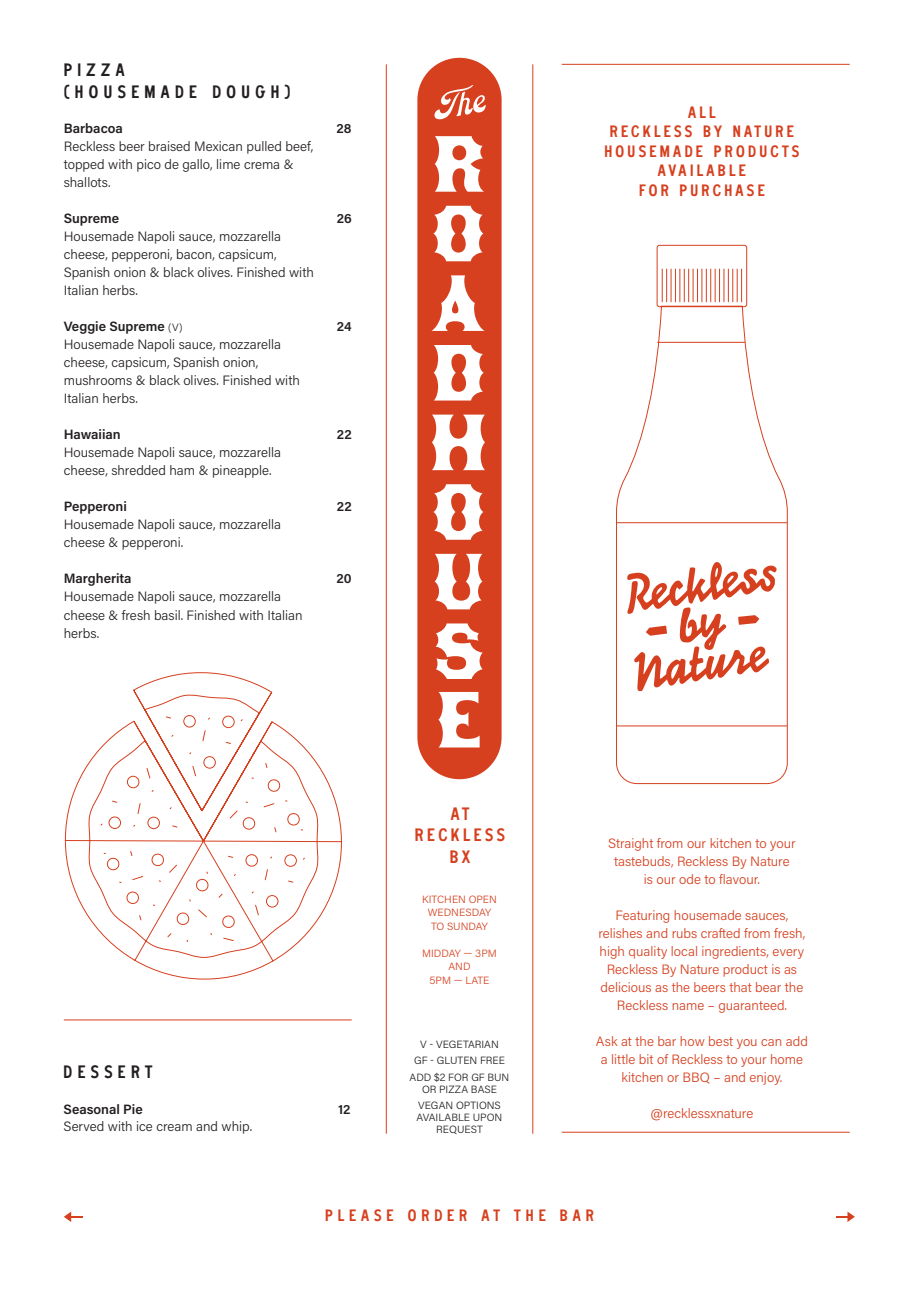
<style>
.page{position:relative;width:919px;height:1289px;background:#fff}
.page>*{position:absolute;margin:0;border:0;box-sizing:border-box;transform-origin:0 0}
.t1{font:18px/21.6px "BN Tillsdale";letter-spacing:.3em;color:#231f20}
.t2{font:18px/21.6px "BN Tillsdale";letter-spacing:.2em;color:#d6401f;text-align:center}
.t3{font:16.5px/19.5px "BN Tillsdale";letter-spacing:.2em;color:#d6401f;text-align:center}
.t4{font:16.5px "BN Tillsdale";letter-spacing:.3em;color:#d6401f}
.t5{font:300 13.5px/18px "Acumin Pro";color:#231f20}
.t6{font:300 13.5px/18px "Acumin Pro";color:#d6401f;text-align:center}
.t7{font:600 13.5px "Acumin Pro";color:#231f20}
.t8{font:300 10.5px/12px "Acumin Pro";color:#231f20;text-align:center}
.t9{font:300 10.5px/13.5px "Acumin Pro";color:#d6401f;text-align:center}
.s1{font-weight:300;font-size:10.5px}
</style>
<div class="page">
<svg style="left:417px;top:58px;width:84px;height:721px;fill:#d6401f"></svg>
<svg style="left:477px;top:97px;width:6px;height:8px"></svg>
<svg style="left:64px;top:1211px;width:19px;height:10px"></svg>
<svg style="left:836px;top:1211px;width:18px;height:10px"></svg>
<hr style="left:386px;top:64px;width:1px;height:1069px;background:#d6401f">
<hr style="left:532px;top:64px;width:1px;height:1069px;background:#d6401f">
<svg style="left:65px;top:672px;width:277px;height:307px"></svg>
<svg style="left:616px;top:244px;width:172px;height:540px"></svg>
<hr style="left:661px;top:269px;width:1px;height:33px;background:#d6401f">
<hr style="left:666px;top:269px;width:1px;height:33px;background:#d6401f">
<hr style="left:670px;top:269px;width:1px;height:33px;background:#d6401f">
<hr style="left:675px;top:269px;width:1px;height:33px;background:#d6401f">
<hr style="left:679px;top:269px;width:1px;height:33px;background:#d6401f">
<hr style="left:683px;top:269px;width:1px;height:33px;background:#d6401f">
<hr style="left:688px;top:269px;width:1px;height:33px;background:#d6401f">
<hr style="left:692px;top:269px;width:1px;height:33px;background:#d6401f">
<hr style="left:697px;top:269px;width:1px;height:33px;background:#d6401f">
<hr style="left:701px;top:269px;width:1px;height:33px;background:#d6401f">
<hr style="left:705px;top:269px;width:1px;height:33px;background:#d6401f">
<hr style="left:710px;top:269px;width:1px;height:33px;background:#d6401f">
<hr style="left:714px;top:269px;width:1px;height:33px;background:#d6401f">
<hr style="left:719px;top:269px;width:1px;height:33px;background:#d6401f">
<hr style="left:723px;top:269px;width:1px;height:33px;background:#d6401f">
<hr style="left:727px;top:269px;width:1px;height:33px;background:#d6401f">
<hr style="left:732px;top:269px;width:1px;height:33px;background:#d6401f">
<hr style="left:736px;top:269px;width:1px;height:33px;background:#d6401f">
<hr style="left:741px;top:269px;width:1px;height:33px;background:#d6401f">
<hr style="left:657px;top:342px;width:87px;height:1px;background:#d6401f">
<svg style="left:626px;top:561px;width:151px;height:130px"></svg>
<hr style="left:64px;top:1019px;width:287px;height:1px;background:#d6401f">
<hr style="left:561px;top:1131px;width:288px;height:1px;background:#d6401f">
<hr style="left:561px;top:64px;width:288px;height:1px;background:#d6401f">
<p class="t1" style="left:64px;top:61px;width:228px">PIZZA<br>(HOUSEMADE DOUGH)</p>
<p class="t7" style="left:64px;top:119px;width:61px">Barbacoa</p>
<p class="t7" style="left:336px;top:119px;width:17px">28</p>
<p class="t5" style="left:64px;top:137px;width:251px">Reckless beer braised Mexican pulled beef, topped with pico de gallo, lime crema &amp; shallots.</p>
<p class="t7" style="left:64px;top:209px;width:57px">Supreme</p>
<p class="t7" style="left:337px;top:209px;width:16px">26</p>
<p class="t5" style="left:64px;top:227px;width:251px">Housemade Napoli sauce, mozzarella cheese, pepperoni, bacon, capsicum, Spanish onion &amp; black olives. Finished with Italian herbs.</p>
<p class="t7" style="left:64px;top:317px;width:120px">Veggie Supreme <span class="s1">(V)</span></p>
<p class="t7" style="left:337px;top:317px;width:16px">24</p>
<p class="t5" style="left:64px;top:335px;width:237px">Housemade Napoli sauce, mozzarella cheese, capsicum, Spanish onion, mushrooms &amp; black olives. Finished with<br>Italian herbs.</p>
<p class="t7" style="left:64px;top:425px;width:58px">Hawaiian</p>
<p class="t7" style="left:337px;top:425px;width:16px">22</p>
<p class="t5" style="left:64px;top:443px;width:219px">Housemade Napoli sauce, mozzarella cheese, shredded ham &amp; pineapple.</p>
<p class="t7" style="left:64px;top:497px;width:65px">Pepperoni</p>
<p class="t7" style="left:337px;top:497px;width:16px">22</p>
<p class="t5" style="left:64px;top:515px;width:219px">Housemade Napoli sauce, mozzarella cheese &amp; pepperoni.</p>
<p class="t7" style="left:64px;top:569px;width:69px">Margherita</p>
<p class="t7" style="left:336px;top:569px;width:17px">20</p>
<p class="t5" style="left:64px;top:587px;width:240px">Housemade Napoli sauce, mozzarella cheese &amp; fresh basil. Finished with Italian herbs.</p>
<p class="t1" style="left:64px;top:1063px;width:90px">DESSERT</p>
<p class="t7" style="left:64px;top:1099px;width:81px">Seasonal Pie</p>
<p class="t7" style="left:338px;top:1099px;width:14px">12</p>
<p class="t5" style="left:64px;top:1117px;width:190px">Served with ice cream and whip.</p>
<p class="t2" style="left:450px;top:804px;width:20px">AT</p>
<p class="t2" style="left:415px;top:826px;width:91px">RECKLESS<br>BX</p>
<p class="t9" style="left:422px;top:891px;width:76px">KITCHEN OPEN<br>WEDNESDAY<br>TO SUNDAY</p>
<p class="t9" style="left:422px;top:945px;width:76px">MIDDAY — 3PM<br>AND<br>5PM — LATE</p>
<p class="t8" style="left:420px;top:1038px;width:80px">V - VEGETARIAN</p>
<p class="t8" style="left:414px;top:1054px;width:92px">GF - GLUTEN FREE</p>
<p class="t8" style="left:409px;top:1070px;width:101px">ADD $2 FOR GF BUN<br>OR PIZZA BASE</p>
<p class="t8" style="left:416px;top:1098px;width:87px">VEGAN OPTIONS<br>AVAILABLE UPON<br>REQUEST</p>
<p class="t3" style="left:604px;top:104px;width:196px">ALL<br>RECKLESS BY NATURE<br>HOUSEMADE PRODUCTS<br>AVAILABLE<br>FOR PURCHASE</p>
<p class="t6" style="left:608px;top:833px;width:189px">Straight from our kitchen to your tastebuds, Reckless By Nature is our ode to flavour.</p>
<p class="t6" style="left:598px;top:905px;width:208px">Featuring housemade sauces, relishes and rubs crafted from fresh, high quality local ingredients, every Reckless By Nature product is as delicious as the beers that bear the Reckless name – guaranteed.</p>
<p class="t6" style="left:596px;top:1031px;width:213px">Ask at the bar how best you can add a little bit of Reckless to your home kitchen or BBQ – and enjoy.</p>
<p class="t6" style="left:650px;top:1103px;width:104px">@recklessxnature</p>
<p class="t4" style="left:325px;top:1209px;width:270px">PLEASE ORDER AT THE BAR</p>
</div>
